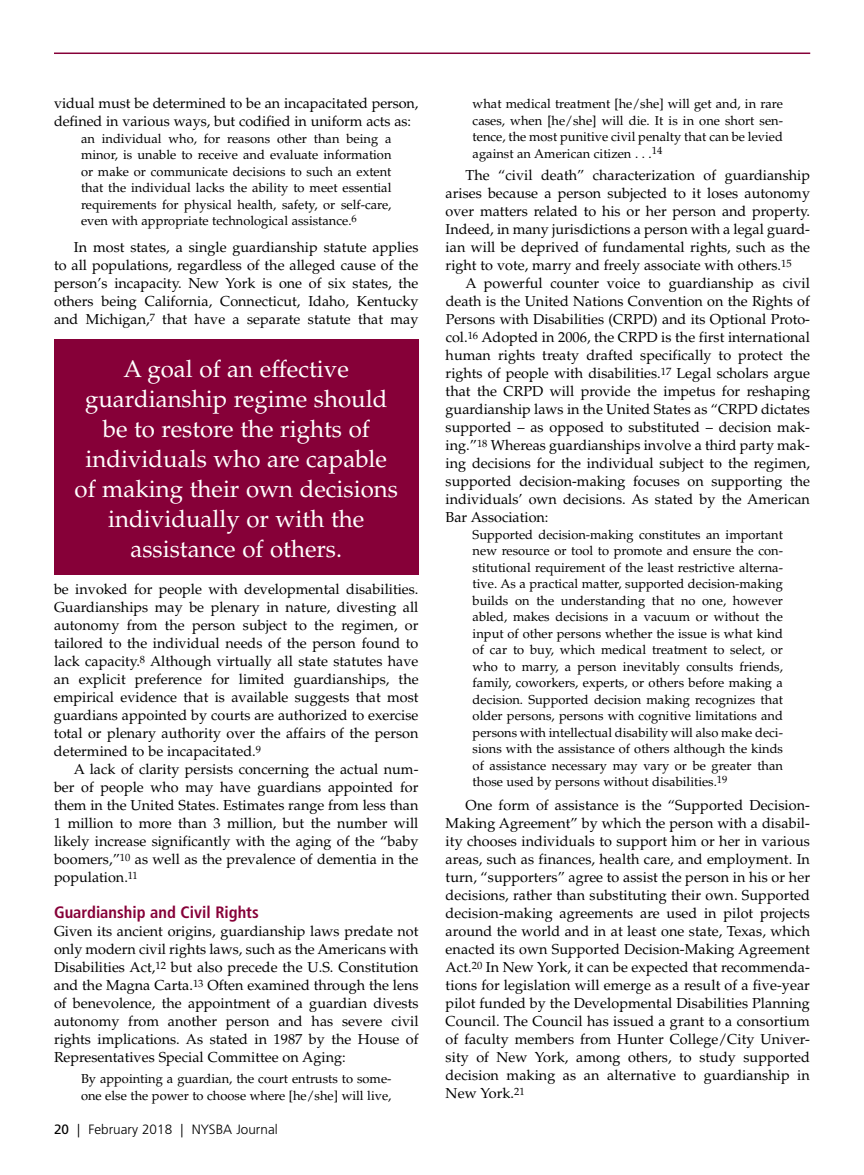
<style>
.page{position:relative;width:864px;height:1175px;background:#fff}
.page>*{position:absolute;margin:0;border:0;box-sizing:border-box;transform-origin:0 0}
.t1{font:24px/30px "Palatino";color:#fff;text-align:center}
.t2{font:700 condensed 16.5px "Frutiger";color:#860038}
.t3{font:14.4px/18px "Palatino";color:#000;text-align:justify}
.t4{font:300 13.5px "Frutiger";color:#000}
.t5{font:12.9px/16.5px "Palatino";color:#000;text-align:justify}
.s1{font-weight:400}
</style>
<div class="page">
<hr style="left:54px;top:52px;width:756px;height:2px;background:#860038">
<div style="left:54px;top:340px;width:364px;height:235px;background:#860038"></div>
<p class="t3" style="left:54px;top:94px;width:366px">vidual must be determined to be an incapacitated person, defined in various ways, but codified in uniform acts as:</p>
<p class="t5" style="left:81px;top:130px;width:312px">an individual who, for reasons other than being a minor, is unable to receive and evaluate information or make or communicate decisions to such an extent that the individual lacks the ability to meet essential requirements for physical health, safety, or self-care, even with appropriate technological assistance.<sup>6</sup></p>
<p class="t3" style="left:54px;top:238px;width:366px;text-indent:20px">In most states, a single guardianship statute applies to all populations, regardless of the alleged cause of the person’s incapacity. New York is one of six states, the others being California, Connecticut, Idaho, Kentucky and Michigan,<sup>7</sup> that have a separate statute that may</p>
<h1 class="t1" style="left:75px;top:354px;width:325px">A goal of an effective guardianship regime should be to restore the rights of individuals who are capable of making their own decisions individually or with the assistance of others.</h1>
<p class="t3" style="left:54px;top:580px;width:366px">be invoked for people with developmental disabilities.<br>Guardianships may be plenary in nature, divesting all autonomy from the person subject to the regimen, or tailored to the individual needs of the person found to lack capacity.<sup>8</sup> Although virtually all state statutes have an explicit preference for limited guardianships, the empirical evidence that is available suggests that most guardians appointed by courts are authorized to exercise total or plenary authority over the affairs of the person determined to be incapacitated.<sup>9</sup></p>
<p class="t3" style="left:54px;top:760px;width:366px;text-indent:20px">A lack of clarity persists concerning the actual num&shy;ber of people who may have guardians appointed for them in the United States. Estimates range from less than 1 million to more than 3 million, but the number will likely increase significantly with the aging of the “baby boomers,”<sup>10</sup> as well as the prevalence of dementia in the population.<sup>11</sup></p>
<p class="t2" style="left:54px;top:902px;width:206px">Guardianship and Civil Rights</p>
<p class="t3" style="left:54px;top:922px;width:366px">Given its ancient origins, guardianship laws predate not only modern civil rights laws, such as the Americans with Disabilities Act,<sup>12</sup> but also precede the U.S. Constitution and the Magna Carta.<sup>13</sup> Often examined through the lens of benevolence, the appointment of a guardian divests autonomy from another person and has severe civil rights implications. As stated in 1987 by the House of Representatives Special Committee on Aging:</p>
<p class="t5" style="left:81px;top:1070px;width:312px">By appointing a guardian, the court entrusts to some&shy;one else the power to choose where [he/she] will live,</p>
<p class="t4" style="left:54px;top:1122px;width:225px"><span class="s1">20</span> | February 2018 | NYSBA Journal</p>
<p class="t5" style="left:473px;top:96px;width:312px">what medical treatment [he/she] will get and, in rare cases, when [he/she] will die. It is in one short sen&shy;tence, the most punitive civil penalty that can be levied against an American citizen . . .<sup>14</sup></p>
<p class="t3" style="left:446px;top:166px;width:366px;text-indent:20px">The “civil death” characterization of guardianship arises because a person subjected to it loses autonomy over matters related to his or her person and property.<br>Indeed, in many jurisdictions a person with a legal guard&shy;ian will be deprived of fundamental rights, such as the right to vote, marry and freely associate with others.<sup>15</sup></p>
<p class="t3" style="left:446px;top:274px;width:366px;text-indent:20px">A powerful counter voice to guardianship as civil death is the United Nations Convention on the Rights of Persons with Disabilities (CRPD) and its Optional Proto&shy;col.<sup>16</sup> Adopted in 2006, the CRPD is the first international human rights treaty drafted specifically to protect the rights of people with disabilities.<sup>17</sup> Legal scholars argue that the CRPD will provide the impetus for reshaping guardianship laws in the United States as “CRPD dictates supported – as opposed to substituted – decision mak&shy;ing.”<sup>18</sup> Whereas guardianships involve a third party mak&shy;ing decisions for the individual subject to the regimen, supported decision-making focuses on supporting the individuals’ own decisions. As stated by the American Bar Association:</p>
<p class="t5" style="left:473px;top:526px;width:312px">Supported decision-making constitutes an important new resource or tool to promote and ensure the con&shy;stitutional requirement of the least restrictive alterna&shy;tive. As a practical matter, supported decision-making builds on the understanding that no one, however abled, makes decisions in a vacuum or without the input of other persons whether the issue is what kind of car to buy, which medical treatment to select, or who to marry, a person inevitably consults friends, family, coworkers, experts, or others before making a decision. Supported decision making recognizes that older persons, persons with cognitive limitations and persons with intellectual disability will also make deci&shy;sions with the assistance of others although the kinds of assistance necessary may vary or be greater than those used by persons without disabilities.<sup>19</sup></p>
<p class="t3" style="left:446px;top:796px;width:366px;text-indent:20px">One form of assistance is the “Supported Decision-Making Agreement” by which the person with a disabil&shy;ity chooses individuals to support him or her in various areas, such as finances, health care, and employment. In turn, “supporters” agree to assist the person in his or her decisions, rather than substituting their own. Supported decision-making agreements are used in pilot projects around the world and in at least one state, Texas, which enacted its own Supported Decision-Making Agreement Act.<sup>20</sup> In New York, it can be expected that recommenda&shy;tions for legislation will emerge as a result of a five-year pilot funded by the Developmental Disabilities Planning Council. The Council has issued a grant to a consortium of faculty members from Hunter College/City Univer&shy;sity of New York, among others, to study supported decision making as an alternative to guardianship in New York.<sup>21</sup></p>
</div>
